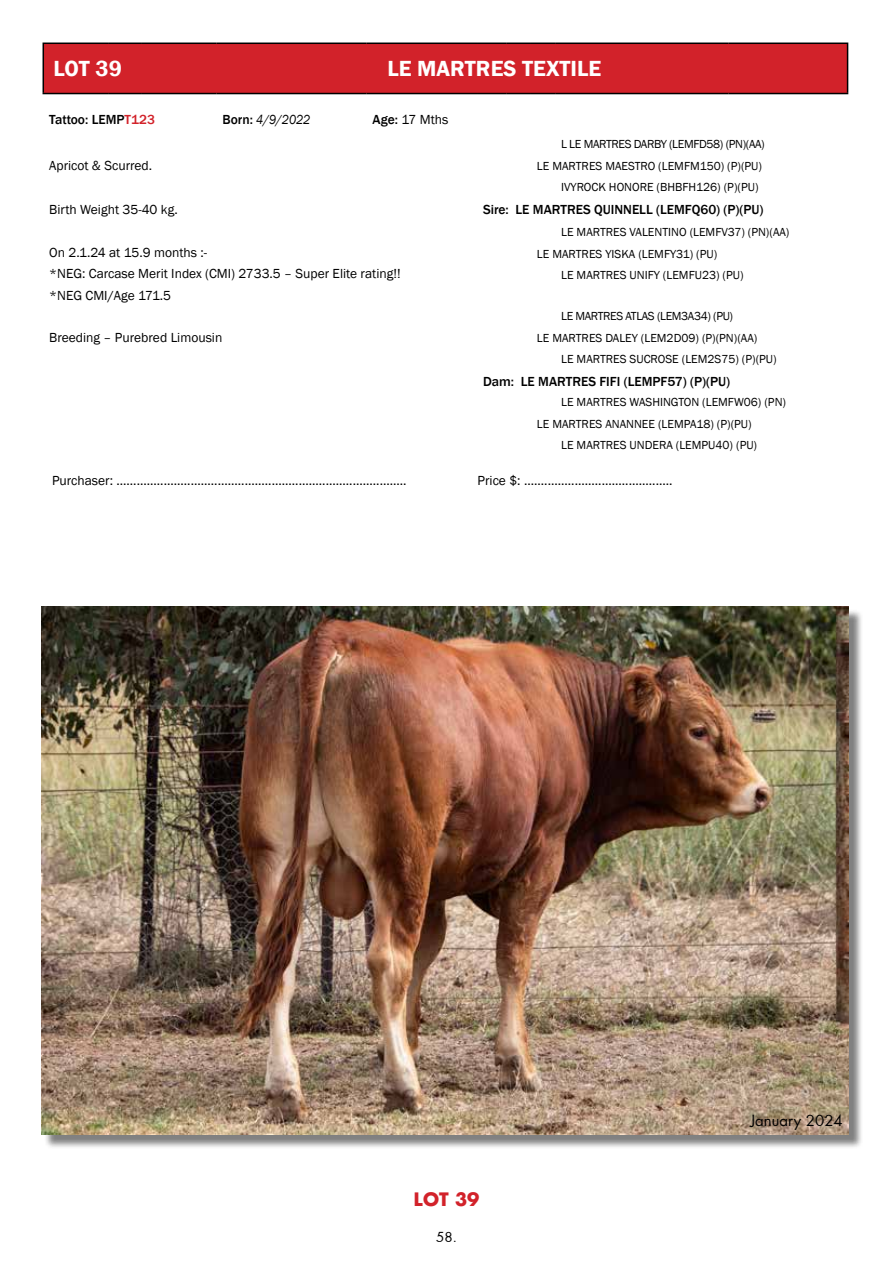
<style>
.page{position:relative;width:893px;height:1263px;background:#fff}
.page>*{position:absolute;margin:0;border:0;box-sizing:border-box;transform-origin:0 0}
.t1{font:600 22.5px "Franklin Gothic";color:#fff}
.t2{font:700 18px "Futura";color:#d2222a}
.t3{font:15px "Futura";color:#000}
.t4{font:13.5px "Franklin Gothic";color:#000}
.t5{font:500 13.5px "Franklin Gothic";color:#000}
.t6{font:italic 13.5px "Franklin Gothic";color:#000;scale:.9 1}
.t7{font:13.5px "Futura";color:#000}
.t8{font:12px/21.3px "Franklin Gothic";color:#000;text-align:right}
.t9{font:12px "Franklin Gothic";letter-spacing:-.03em;color:#000}
.s1{color:#d2222a}
.s2{font-weight:500;font-style:normal}
.s3{font-weight:500}
</style>
<div class="page">
<div style="left:43px;top:43px;width:805px;height:51px;background:#d2222a"></div>
<hr style="left:555px;top:93px;width:174px;height:1px;background:#000">
<hr style="left:729px;top:93px;width:119px;height:1px;background:#000">
<div style="left:44px;top:609px;width:819px;height:540px;background:#000;opacity:.5"></div>
<img style="left:42px;top:607px;width:806px;height:527px">
<h1 class="t1" style="left:54px;top:55px;width:70px">LOT 39</h1>
<h1 class="t1" style="left:387px;top:55px;width:215px">LE MARTRES TEXTILE</h1>
<p class="t5" style="left:49px;top:111px;width:107px">Tattoo: LEMP<span class="s1">T123</span></p>
<p class="t6" style="left:223px;top:111px;width:99px"><span class="s2">Born:</span> 4/9/2022</p>
<p class="t4" style="left:372px;top:111px;width:78px"><span class="s3">Age:</span> 17 Mths</p>
<p class="t9" style="left:561px;top:136px;width:205px">L LE MARTRES DARBY (LEMFD58) (PN)(AA)</p>
<p class="t4" style="left:49px;top:158px;width:104px">Apricot &amp; Scurred.</p>
<p class="t8" style="left:537px;top:155px;width:227px">LE MARTRES MAESTRO (LEMFM150) (P)(PU)<br>IVYROCK HONORE (BHBFH126) (P)(PU)</p>
<p class="t4" style="left:49px;top:201px;width:130px">Birth Weight 35-40 kg.</p>
<p class="t5" style="left:483px;top:201px;width:282px">Sire: LE MARTRES QUINNELL (LEMFQ60) (P)(PU)</p>
<p class="t8" style="left:561px;top:222px;width:230px">LE MARTRES VALENTINO (LEMFV37) (PN)(AA)</p>
<p class="t4" style="left:49px;top:244px;width:159px">On 2.1.24 at 15.9 months :-</p>
<p class="t8" style="left:537px;top:243px;width:182px">LE MARTRES YISKA (LEMFY31) (PU)</p>
<p class="t4" style="left:49px;top:265px;width:353px">*NEG: Carcase Merit Index (CMI) 2733.5 – Super Elite rating!!</p>
<p class="t8" style="left:561px;top:264px;width:184px">LE MARTRES UNIFY (LEMFU23) (PU)</p>
<p class="t4" style="left:49px;top:287px;width:123px">*NEG CMI/Age 171.5</p>
<p class="t9" style="left:561px;top:309px;width:173px">LE MARTRES ATLAS (LEM3A34) (PU)</p>
<p class="t4" style="left:49px;top:329px;width:175px">Breeding – Purebred Limousin</p>
<p class="t8" style="left:561px;top:327px;width:217px;text-align:left;text-indent:-24px">LE MARTRES DALEY (LEM2D09) (P)(PN)(AA)<br>LE MARTRES SUCROSE (LEM2S75) (P)(PU)</p>
<p class="t5" style="left:483px;top:373px;width:249px">Dam: LE MARTRES FIFI (LEMPF57) (P)(PU)</p>
<p class="t8" style="left:561px;top:392px;width:226px">LE MARTRES WASHINGTON (LEMFW06) (PN)</p>
<p class="t8" style="left:537px;top:413px;width:216px">LE MARTRES ANANNEE (LEMPA18) (P)(PU)</p>
<p class="t8" style="left:561px;top:434px;width:197px">LE MARTRES UNDERA (LEMPU40) (PU)</p>
<p class="t4" style="left:52px;top:472px;width:356px">Purchaser: ......................................................................................</p>
<p class="t4" style="left:478px;top:472px;width:196px">Price $: ............................................</p>
<h2 class="t2" style="left:413px;top:1186px;width:68px">LOT 39</h2>
<p class="t7" style="left:436px;top:1227px;width:22px">58.</p>
<p class="t3" style="left:750px;top:1110px;width:94px">January 2024</p>
</div>
